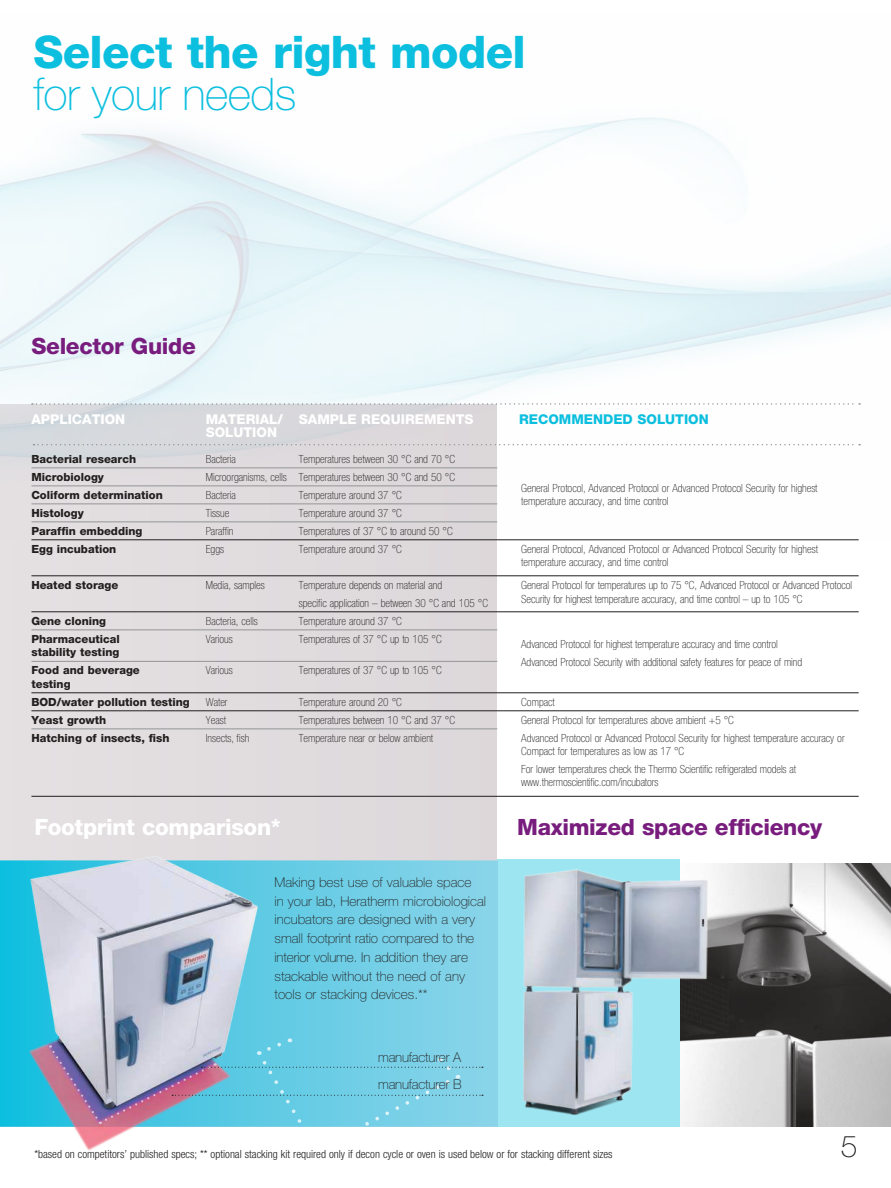
<style>
.page{position:relative;width:891px;height:1188px;background:#fff}
.page>*{position:absolute;margin:0;border:0;box-sizing:border-box;transform-origin:0 0}
.t1{font:800 45px "Helvetica Neue";letter-spacing:-.015em;color:#0cbfdf}
.t2{font:100 45px "Helvetica Neue";letter-spacing:-.015em;color:#0cbfdf}
.t3{font:100 30px "Helvetica Neue";color:#221f1f}
.t4{font:800 22.5px "Helvetica Neue";letter-spacing:-.015em;color:#781d7d}
.t5{font:800 22.5px "Helvetica Neue";letter-spacing:-.015em;color:#fff}
.t6{font:100 13.5px/18.8px "Helvetica Neue";color:#221f1f}
.t7{font:800 13.5px "Helvetica Neue";color:#fff}
.t8{font:800 13.5px "Helvetica Neue";color:#0cbfdf}
.t9{font:100 condensed 11.25px/13.5px "Helvetica Neue";color:#221f1f}
.t10{font:800 11.25px/18px "Helvetica Neue";color:#221f1f}
.t11{font:300 condensed 11.25px "Helvetica Neue";color:#221f1f}
</style>
<div class="page">
<img style="left:0;top:117px;width:891px;height:423px">
<img style="left:0;top:404px;width:497px;height:456px">
<div style="left:497px;top:859px;width:183px;height:268px;background:#9ee5f2"></div>
<img style="left:714px;top:864px;width:177px;height:263px">
<img style="left:0;top:860px;width:497px;height:267px">
<hr style="left:31px;top:468px;width:466px;height:1px;background:#939597">
<hr style="left:31px;top:486px;width:466px;height:1px;background:#939597">
<hr style="left:31px;top:504px;width:466px;height:1px;background:#939597">
<hr style="left:31px;top:522px;width:466px;height:1px;background:#939597">
<hr style="left:31px;top:540px;width:828px;height:1px;background:#221f1f">
<hr style="left:31px;top:576px;width:828px;height:1px;background:#221f1f">
<hr style="left:31px;top:612px;width:828px;height:1px;background:#221f1f">
<hr style="left:31px;top:630px;width:466px;height:1px;background:#939597">
<hr style="left:31px;top:661px;width:466px;height:1px;background:#939597">
<hr style="left:31px;top:693px;width:828px;height:1px;background:#221f1f">
<hr style="left:31px;top:711px;width:828px;height:1px;background:#221f1f">
<hr style="left:31px;top:729px;width:466px;height:1px;background:#939597">
<hr style="left:31px;top:796px;width:828px;height:1px;background:#221f1f">
<svg style="left:32px;top:403px;width:828px;height:2px"></svg>
<svg style="left:33px;top:444px;width:827px;height:1px"></svg>
<img style="left:12px;top:843px;width:252px;height:284px">
<img style="left:523px;top:869px;width:191px;height:258px">
<svg style="left:50px;top:1038px;width:433px;height:113px"></svg>
<h1 class="t1" style="left:33px;top:35px;width:494px">Select the right model</h1>
<h1 class="t2" style="left:33px;top:77px;width:265px">for your needs</h1>
<h3 class="t4" style="left:32px;top:337px;width:166px">Selector Guide</h3>
<p class="t7" style="left:31px;top:414px;width:95px">APPLICATION</p>
<p class="t7" style="left:206px;top:414px;width:269px">MATERIAL/ SAMPLE REQUIREMENTS</p>
<p class="t8" style="left:519px;top:414px;width:191px">RECOMMENDED SOLUTION</p>
<p class="t7" style="left:206px;top:427px;width:73px">SOLUTION</p>
<p class="t10" style="left:31px;top:451px;width:106px">Bacterial research</p>
<p class="t9" style="left:206px;top:453px;width:32px">Bacteria</p>
<p class="t9" style="left:299px;top:453px;width:158px">Temperatures between 30 °C and 70 °C</p>
<p class="t10" style="left:31px;top:469px;width:74px">Microbiology</p>
<p class="t9" style="left:206px;top:471px;width:251px">Microorganisms, cells Temperatures between 30 °C and 50 °C</p>
<p class="t10" style="left:31px;top:487px;width:133px">Coliform determination</p>
<p class="t9" style="left:206px;top:489px;width:32px">Bacteria</p>
<p class="t9" style="left:299px;top:489px;width:104px">Temperature around 37 °C</p>
<p class="t10" style="left:31px;top:505px;width:54px">Histology</p>
<p class="t9" style="left:206px;top:507px;width:25px">Tissue</p>
<p class="t9" style="left:299px;top:507px;width:104px">Temperature around 37 °C</p>
<p class="t10" style="left:31px;top:523px;width:112px">Paraffin embedding</p>
<p class="t9" style="left:206px;top:525px;width:29px">Paraffin</p>
<p class="t9" style="left:299px;top:525px;width:155px">Temperatures of 37 °C to around 50 °C</p>
<p class="t10" style="left:31px;top:541px;width:86px">Egg incubation</p>
<p class="t9" style="left:206px;top:543px;width:20px">Eggs</p>
<p class="t9" style="left:299px;top:543px;width:104px">Temperature around 37 °C</p>
<p class="t10" style="left:31px;top:577px;width:88px">Heated storage</p>
<p class="t9" style="left:206px;top:579px;width:60px">Media, samples</p>
<p class="t9" style="left:299px;top:576px;width:191px;line-height:18px">Temperature depends on material and<br>specific application – between 30 °C and 105 °C</p>
<p class="t10" style="left:31px;top:613px;width:76px">Gene cloning</p>
<p class="t9" style="left:206px;top:615px;width:53px">Bacteria, cells</p>
<p class="t9" style="left:299px;top:615px;width:104px">Temperature around 37 °C</p>
<p class="t10" style="left:31px;top:631px;width:90px">Pharmaceutical</p>
<p class="t9" style="left:206px;top:633px;width:29px">Various</p>
<p class="t9" style="left:299px;top:633px;width:144px">Temperatures of 37 °C up to 105 °C</p>
<p class="t10" style="left:31px;top:644px;width:110px">stability testing<br>Food and beverage</p>
<p class="t9" style="left:521px;top:482px;width:298px">General Protocol, Advanced Protocol or Advanced Protocol Security for highest temperature accuracy, and time control</p>
<p class="t9" style="left:521px;top:543px;width:298px">General Protocol, Advanced Protocol or Advanced Protocol Security for highest temperature accuracy, and time control</p>
<p class="t9" style="left:521px;top:579px;width:333px">General Protocol for temperatures up to 75 °C, Advanced Protocol or Advanced Protocol<br>Security for highest temperature accuracy, and time control – up to 105 °C</p>
<p class="t9" style="left:521px;top:636px;width:282px;line-height:17.7px">Advanced Protocol for highest temperature accuracy and time control<br>Advanced Protocol Security with additional safety features for peace of mind</p>
<p class="t9" style="left:206px;top:664px;width:29px">Various</p>
<p class="t9" style="left:299px;top:664px;width:144px">Temperatures of 37 °C up to 105 °C</p>
<p class="t10" style="left:31px;top:676px;width:160px">testing<br>BOD/water pollution testing</p>
<p class="t9" style="left:206px;top:696px;width:23px">Water</p>
<p class="t9" style="left:299px;top:696px;width:104px">Temperature around 20 °C</p>
<p class="t10" style="left:31px;top:712px;width:76px">Yeast growth</p>
<p class="t9" style="left:206px;top:714px;width:22px">Yeast</p>
<p class="t9" style="left:299px;top:714px;width:158px">Temperatures between 10 °C and 37 °C</p>
<p class="t10" style="left:31px;top:730px;width:140px">Hatching of insects, fish</p>
<p class="t9" style="left:206px;top:732px;width:45px">Insects, fish</p>
<p class="t9" style="left:299px;top:732px;width:136px">Temperature near or below ambient</p>
<p class="t9" style="left:521px;top:696px;width:35px">Compact</p>
<p class="t9" style="left:521px;top:712px;width:325px;line-height:17.7px">General Protocol for temperatures above ambient +5 °C<br>Advanced Protocol or Advanced Protocol Security for highest temperature accuracy or</p>
<p class="t9" style="left:521px;top:743px;width:276px;line-height:17.7px">Compact for temperatures as low as 17 °C<br>For lower temperatures check the Thermo Scientific refrigerated models at</p>
<p class="t9" style="left:521px;top:776px;width:139px">www.thermoscientific.com/incubators</p>
<h3 class="t5" style="left:34px;top:819px;width:248px">Footprint comparison*</h3>
<h3 class="t4" style="left:517px;top:819px;width:307px">Maximized space efficiency</h3>
<p class="t6" style="left:275px;top:874px;width:213px">Making best use of valuable space<br>in your lab, Heratherm microbiological incubators are designed with a very small footprint ratio compared to the interior volume. In addition they are stackable without the need of any tools or stacking devices.**</p>
<p class="t6" style="left:378px;top:1045px;width:85px;line-height:27px">manufacturer A manufacturer B</p>
<p class="t11" style="left:34px;top:1150px;width:580px">*based on competitors’ published specs; ** optional stacking kit required only if decon cycle or oven is used below or for stacking different sizes</p>
<h2 class="t3" style="left:841px;top:1135px;width:18px">5</h2>
</div>
